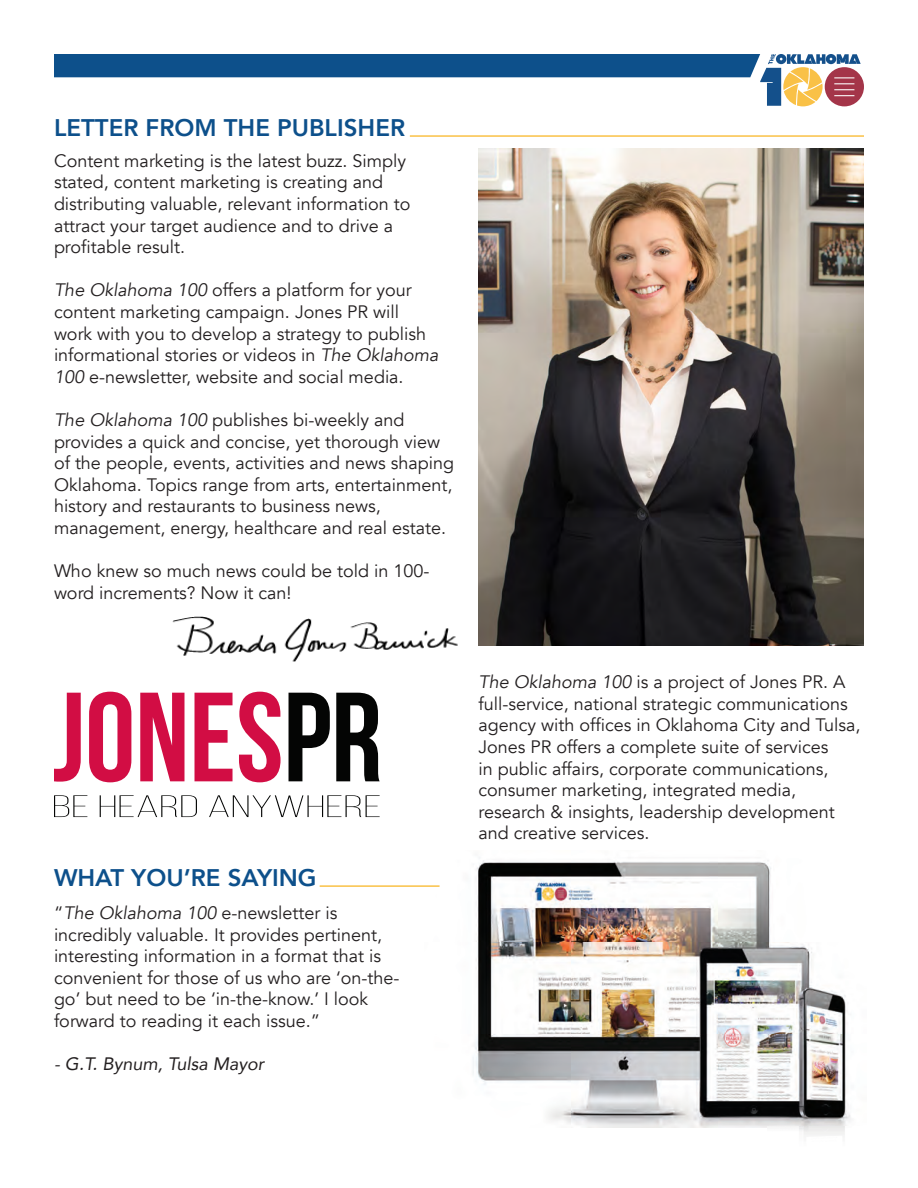
<style>
.page{position:relative;width:918px;height:1188px;background:#fff}
.page>*{position:absolute;margin:0;border:0;box-sizing:border-box;transform-origin:0 0}
.t1{font:800 24px "Avenir";color:#0d508b}
.t2{font:18px/21.6px "Avenir";color:#231f20}
.t3{font:italic 18px "Avenir";color:#231f20}
.s1{font-style:italic}
</style>
<div class="page">
<svg style="left:54px;top:54px;width:810px;height:52px"></svg>
<img style="left:473px;top:860px;width:378px;height:267px">
<img style="left:478px;top:149px;width:386px;height:497px">
<svg style="left:54px;top:795px;width:33px;height:22px"></svg>
<svg style="left:100px;top:795px;width:97px;height:22px"></svg>
<svg style="left:209px;top:795px;width:171px;height:22px"></svg>
<svg style="left:54px;top:693px;width:27px;height:89px"></svg>
<svg style="left:89px;top:692px;width:42px;height:90px"></svg>
<svg style="left:140px;top:693px;width:44px;height:88px"></svg>
<svg style="left:195px;top:693px;width:38px;height:88px"></svg>
<svg style="left:239px;top:692px;width:42px;height:90px"></svg>
<svg style="left:289px;top:693px;width:41px;height:88px"></svg>
<svg style="left:336px;top:693px;width:44px;height:88px"></svg>
<hr style="left:410px;top:135px;width:454px;height:2px;background:#fac146">
<hr style="left:320px;top:885px;width:120px;height:2px;background:#fac146">
<img style="left:172px;top:616px;width:286px;height:46px">
<p class="t1" style="left:54px;top:109px;width:353px">LETTER FROM THE PUBLISHER</p>
<p class="t2" style="left:54px;top:150px;width:358px">Content marketing is the latest buzz. Simply stated, content marketing is creating and distributing valuable, relevant information to attract your target audience and to drive a profitable result.</p>
<p class="t2" style="left:54px;top:280px;width:386px"><span class="s1">The Oklahoma 100</span> offers a platform for your content marketing campaign. Jones PR will work with you to develop a strategy to publish informational stories or videos in <span class="s1">The Oklahoma 100</span> e-newsletter, website and social media.</p>
<p class="t2" style="left:54px;top:409px;width:402px"><span class="s1">The Oklahoma 100</span> publishes bi-weekly and provides a quick and concise, yet thorough view of the people, events, activities and news shaping Oklahoma. Topics range from arts, entertainment, history and restaurants to business news, management, energy, healthcare and real estate.</p>
<p class="t2" style="left:54px;top:560px;width:377px">Who knew so much news could be told in 100- word increments? Now it can!</p>
<p class="t1" style="left:54px;top:859px;width:264px">WHAT YOU’RE SAYING</p>
<p class="t2" style="left:54px;top:902px;width:347px">“<span class="s1">The Oklahoma 100</span> e-newsletter is incredibly valuable. It provides pertinent, interesting information in a format that is convenient for those of us who are ‘on-the&shy;go’ but need to be ‘in-the-know.’ I look forward to reading it each issue.”</p>
<p class="t3" style="left:54px;top:1053px;width:212px">- G.T. Bynum, Tulsa Mayor</p>
<p class="t2" style="left:478px;top:672px;width:384px"><span class="s1">The Oklahoma 100</span> is a project of Jones PR. A full-service, national strategic communications agency with offices in Oklahoma City and Tulsa, Jones PR offers a complete suite of services<br>in public affairs, corporate communications, consumer marketing, integrated media, research &amp; insights, leadership development and creative services.</p>
</div>
